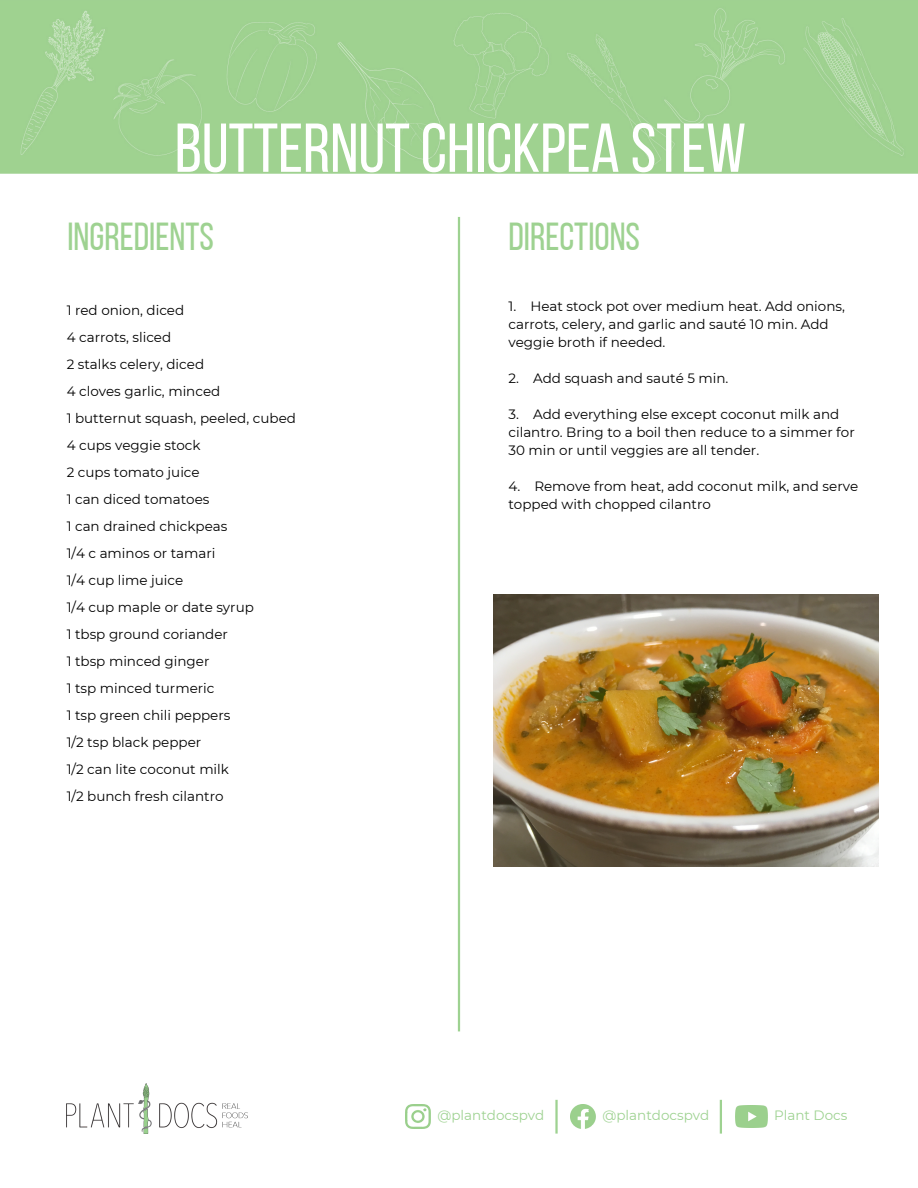
<style>
.page{position:relative;width:918px;height:1188px;background:#fff}
.page>*{position:absolute;margin:0;border:0;box-sizing:border-box;transform-origin:0 0}
.t1{font:69px "Bebas Neue";color:#fff}
.t2{font:39px "Bebas Neue";color:#9ed291}
.t3{font:13.5px/18px "Montserrat";color:#000}
.t4{font:13.5px "Montserrat";color:#9ed291}
</style>
<div class="page">
<hr style="left:458px;top:217px;width:2px;height:814px;background:#9ed291">
<div style="left:0;top:0;width:918px;height:174px;background:#9fd290"></div>
<img style="left:67px;top:1083px;width:181px;height:51px">
<img style="left:406px;top:1104px;width:24px;height:25px">
<img style="left:571px;top:1104px;width:24px;height:25px">
<img style="left:735px;top:1105px;width:33px;height:23px">
<hr style="left:555px;top:1100px;width:3px;height:34px;background:#9ed291">
<hr style="left:720px;top:1100px;width:2px;height:34px;background:#9ed291">
<img style="left:494px;top:594px;width:385px;height:272px">
<p class="t1" style="left:175px;top:120px;width:573px">BUTTERNUTCHICKPEA STEW</p>
<p class="t2" style="left:67px;top:220px;width:148px">INGREDIENTS</p>
<p class="t3" style="left:67px;top:301px;width:119px">1 red onion, diced</p>
<p class="t3" style="left:67px;top:328px;width:106px">4 carrots, sliced</p>
<p class="t3" style="left:67px;top:355px;width:139px">2 stalks celery, diced</p>
<p class="t3" style="left:67px;top:382px;width:155px">4 cloves garlic, minced</p>
<p class="t3" style="left:67px;top:409px;width:231px">1 butternut squash, peeled, cubed</p>
<p class="t3" style="left:67px;top:436px;width:136px">4 cups veggie stock</p>
<p class="t3" style="left:67px;top:463px;width:135px">2 cups tomato juice</p>
<p class="t3" style="left:67px;top:490px;width:144px">1 can diced tomatoes</p>
<p class="t3" style="left:67px;top:517px;width:162px">1 can drained chickpeas</p>
<p class="t3" style="left:67px;top:544px;width:150px">1/4 c aminos or tamari</p>
<p class="t3" style="left:67px;top:571px;width:118px">1/4 cup lime juice</p>
<p class="t3" style="left:67px;top:598px;width:189px">1/4 cup maple or date syrup</p>
<p class="t3" style="left:67px;top:625px;width:163px">1 tbsp ground coriander</p>
<p class="t3" style="left:67px;top:652px;width:144px">1 tbsp minced ginger</p>
<p class="t3" style="left:67px;top:679px;width:149px">1 tsp minced turmeric</p>
<p class="t3" style="left:67px;top:706px;width:165px">1 tsp green chili peppers</p>
<p class="t3" style="left:67px;top:733px;width:136px">1/2 tsp black pepper</p>
<p class="t3" style="left:67px;top:760px;width:164px">1/2 can lite coconut milk</p>
<p class="t3" style="left:67px;top:787px;width:159px">1/2 bunch fresh cilantro</p>
<p class="t2" style="left:508px;top:221px;width:133px">DIRECTIONS</p>
<p class="t3" style="left:508px;top:297px;width:338px">1. Heat stock pot over medium heat. Add onions, carrots, celery, and garlic and sauté 10 min. Add veggie broth if needed.</p>
<p class="t3" style="left:508px;top:369px;width:222px">2. Add squash and sauté 5 min.</p>
<p class="t3" style="left:508px;top:405px;width:348px">3. Add everything else except coconut milk and cilantro. Bring to a boil then reduce to a simmer for<br>30 min or until veggies are all tender.</p>
<p class="t3" style="left:508px;top:477px;width:351px">4. Remove from heat, add coconut milk, and serve topped with chopped cilantro</p>
<p class="t4" style="left:438px;top:1107px;width:108px">@plantdocspvd</p>
<p class="t4" style="left:603px;top:1107px;width:108px">@plantdocspvd</p>
<p class="t4" style="left:774px;top:1107px;width:75px">Plant Docs</p>
</div>
